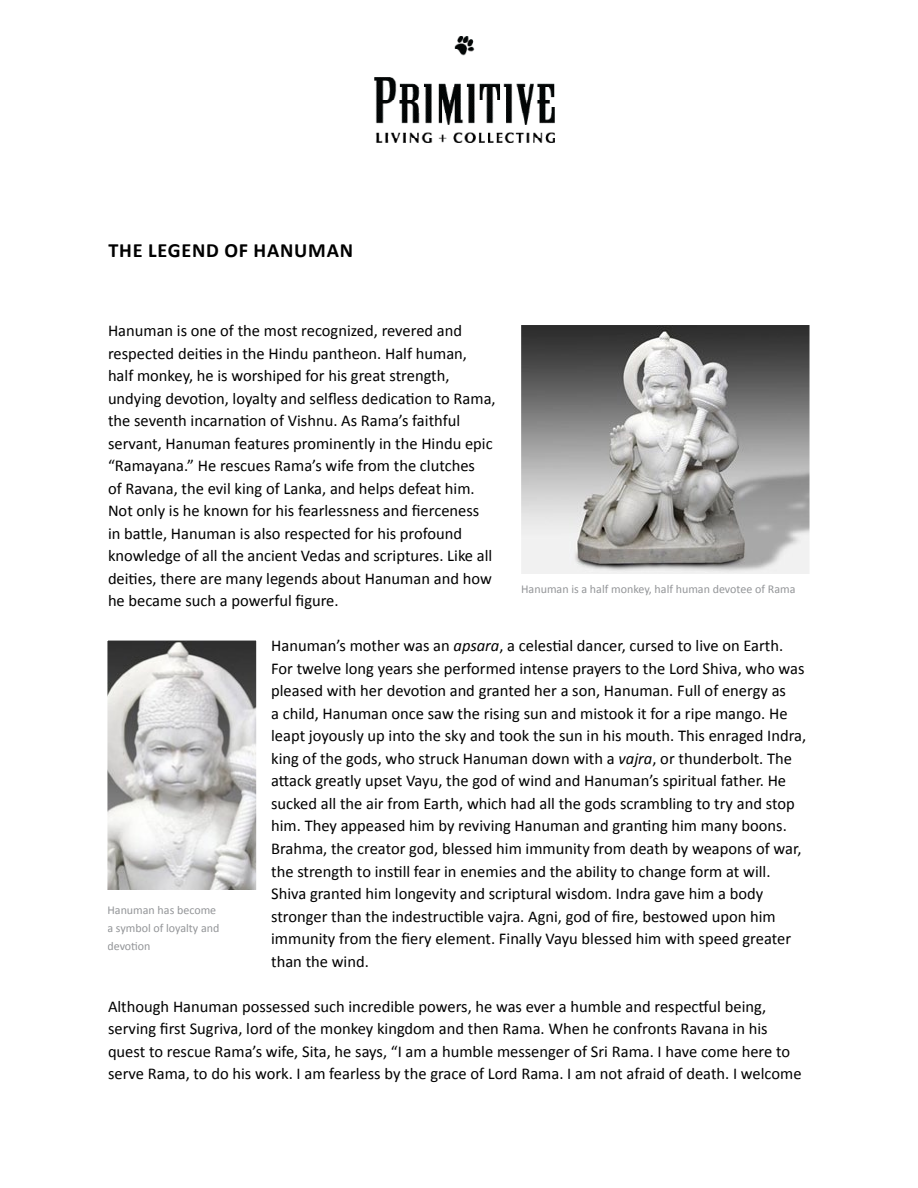
<style>
.page{position:relative;width:918px;height:1188px;background:#fff}
.page>*{position:absolute;margin:0;border:0;box-sizing:border-box;transform-origin:0 0}
.t1{font:700 20.25px "Calibri";letter-spacing:.04em;color:#000}
.t2{font:16.5px/22.5px "Calibri";color:#000}
.t3{font:12px/18px "Calibri";color:#939598}
.s1{font-style:italic}
</style>
<div class="page">
<img style="left:374px;top:37px;width:180px;height:106px">
<svg style="left:521px;top:325px;width:289px;height:249px;background:#989897"></svg>
<svg style="left:107px;top:640px;width:150px;height:250px;background:#bebebd"></svg>
<p class="t1" style="left:108px;top:237px;width:246px">THE LEGEND OF HANUMAN</p>
<p class="t2" style="left:108px;top:320px;width:389px">Hanuman is one of the most recognized, revered and respected deities in the Hindu pantheon. Half human, half monkey, he is worshiped for his great strength, undying devotion, loyalty and selfless dedication to Rama, the seventh incarnation of Vishnu. As Rama’s faithful servant, Hanuman features prominently in the Hindu epic “Ramayana.” He rescues Rama’s wife from the clutches<br>of Ravana, the evil king of Lanka, and helps defeat him.<br>Not only is he known for his fearlessness and fierceness in battle, Hanuman is also respected for his profound knowledge of all the ancient Vedas and scriptures. Like all deities, there are many legends about Hanuman and how he became such a powerful figure.</p>
<p class="t2" style="left:271px;top:635px;width:536px">Hanuman’s mother was an <span class="s1">apsara</span>, a celestial dancer, cursed to live on Earth.<br>For twelve long years she performed intense prayers to the Lord Shiva, who was pleased with her devotion and granted her a son, Hanuman. Full of energy as<br>a child, Hanuman once saw the rising sun and mistook it for a ripe mango. He leapt joyously up into the sky and took the sun in his mouth. This enraged Indra, king of the gods, who struck Hanuman down with a <span class="s1">vajra</span>, or thunderbolt. The attack greatly upset Vayu, the god of wind and Hanuman’s spiritual father. He sucked all the air from Earth, which had all the gods scrambling to try and stop him. They appeased him by reviving Hanuman and granting him many boons.<br>Brahma, the creator god, blessed him immunity from death by weapons of war, the strength to instill fear in enemies and the ability to change form at will.<br>Shiva granted him longevity and scriptural wisdom. Indra gave him a body stronger than the indestructible vajra. Agni, god of fire, bestowed upon him immunity from the fiery element. Finally Vayu blessed him with speed greater than the wind.</p>
<p class="t2" style="left:108px;top:995px;width:695px">Although Hanuman possessed such incredible powers, he was ever a humble and respectful being, serving first Sugriva, lord of the monkey kingdom and then Rama. When he confronts Ravana in his quest to rescue Rama’s wife, Sita, he says, “I am a humble messenger of Sri Rama. I have come here to serve Rama, to do his work. I am fearless by the grace of Lord Rama. I am not afraid of death. I welcome</p>
<p class="t3" style="left:521px;top:580px;width:276px">Hanuman is a half monkey, half human devotee of Rama</p>
<p class="t3" style="left:107px;top:901px;width:114px">Hanuman has become a symbol of loyalty and devotion</p>
</div>
